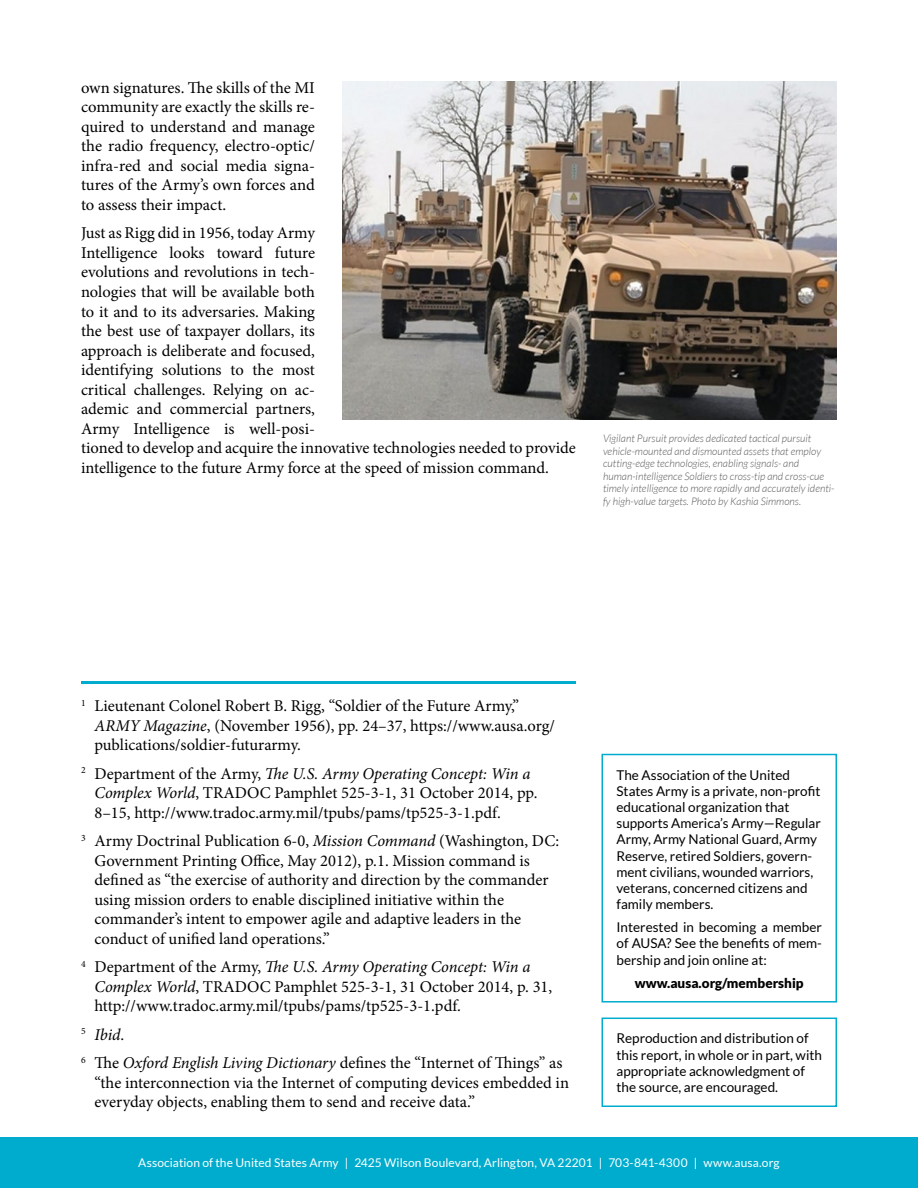
<style>
.page{position:relative;width:918px;height:1188px;background:#fff}
.page>*{position:absolute;margin:0;border:0;box-sizing:border-box;transform-origin:0 0}
.t1{font:16.5px/19.5px "Minion Pro";color:#000}
.t2{font:13.5px/16.2px "Lato";color:#000}
.t3{font:900 13.5px "Lato";color:#000}
.t4{font:12px "Lato";letter-spacing:.005em;color:#fff}
.t5{font:italic 300 10.5px/12.6px "Lato";color:#58595b}
.s1{font-style:italic}
</style>
<div class="page">
<div style="left:0;top:1137px;width:918px;height:51px;background:#00accd"></div>
<hr style="left:81px;top:681px;width:495px;height:3px;background:#00accd">
<img style="left:342px;top:81px;width:495px;height:339px">
<div style="left:602px;top:754px;width:235px;height:249px;border:2px solid #00accd"></div>
<div style="left:602px;top:1018px;width:235px;height:89px;border:2px solid #00accd"></div>
<p class="t1" style="left:81px;top:78px;width:236px;text-align:justify">own signatures. The skills of the MI community are exactly the skills re&shy;quired to understand and manage the radio frequency, electro-optic/ infra-red and social media signa&shy;tures of the Army’s own forces and to assess their impact.</p>
<p class="t1" style="left:81px;top:224px;width:496px">Just as Rigg did in 1956, today Army<br>Intelligence looks toward future<br>evolutions and revolutions in tech-<br>nologies that will be available both<br>to it and to its adversaries. Making<br>the best use of taxpayer dollars, its<br>approach is deliberate and focused,<br>identifying solutions to the most<br>critical challenges. Relying on ac-<br>ademic and commercial partners,<br>Army Intelligence is well-posi-<br>tioned to develop and acquire the innovative technologies needed to provide intelligence to the future Army force at the speed of mission command.</p>
<p class="t5" style="left:603px;top:432px;width:233px">Vigilant Pursuit provides dedicated tactical pursuit vehicle-mounted and dismounted assets that employ cutting-edge technologies, enabling signals- and human-intelligence Soldiers to cross-tip and cross-cue timely intelligence to more rapidly and accurately identi&shy;fy high-value targets. Photo by Kashia Simmons.</p>
<p class="t1" style="left:94px;top:696px;width:462px;text-indent:-13px"><sup>1</sup> Lieutenant Colonel Robert B. Rigg, “Soldier of the Future Army,”<br><span class="s1">ARMY Magazine</span>, (November 1956), pp. 24–37, https://www.ausa.org/ publications/soldier-futurarmy.</p>
<p class="t1" style="left:94px;top:764px;width:444px;text-indent:-13px"><sup>2</sup> Department of the Army, <span class="s1">The U.S. Army Operating Concept: Win a<br>Complex World</span>, TRADOC Pamphlet 525-3-1, 31 October 2014, pp.<br>8–15, http://www.tradoc.army.mil/tpubs/pams/tp525-3-1.pdf.</p>
<p class="t1" style="left:94px;top:831px;width:466px;text-indent:-13px"><sup>3</sup> Army Doctrinal Publication 6-0, <span class="s1">Mission Command</span> (Washington, DC:<br>Government Printing Office, May 2012), p.1. Mission command is defined as “the exercise of authority and direction by the commander using mission orders to enable disciplined initiative within the commander’s intent to empower agile and adaptive leaders in the conduct of unified land operations.”</p>
<p class="t1" style="left:94px;top:957px;width:459px;text-indent:-13px"><sup>4</sup> Department of the Army, <span class="s1">The U.S. Army Operating Concept: Win a<br>Complex World</span>, TRADOC Pamphlet 525-3-1, 31 October 2014, p. 31, http://www.tradoc.army.mil/tpubs/pams/tp525-3-1.pdf.</p>
<p class="t1" style="left:81px;top:1020px;width:483px;line-height:28.5px"><sup>5</sup> <span class="s1">Ibid</span>.<br><sup>6</sup> The <span class="s1">Oxford English Living Dictionary</span> defines the “Internet of Things” as</p>
<p class="t1" style="left:94px;top:1073px;width:476px">“the interconnection via the Internet of computing devices embedded in everyday objects, enabling them to send and receive data.”</p>
<p class="t2" style="left:616px;top:767px;width:206px">The Association of the United<br>States Army is a private, non-profit educational organization that supports America’s Army—Regular<br>Army, Army National Guard, Army<br>Reserve, retired Soldiers, govern&shy;ment civilians, wounded warriors, veterans, concerned citizens and family members.</p>
<p class="t2" style="left:616px;top:919px;width:207px;text-align:justify">Interested in becoming a member of AUSA? See the benefits of mem&shy;bership and join online at:</p>
<p class="t3" style="left:635px;top:975px;width:170px">www.ausa.org/membership</p>
<p class="t2" style="left:616px;top:1030px;width:207px">Reproduction and distribution of this report, in whole or in part, with appropriate acknowledgment of the source, are encouraged.</p>
<p class="t4" style="left:138px;top:1156px;width:643px">Association of the United States Army | 2425 Wilson Boulevard, Arlington, VA 22201 | 703-841-4300 | www.ausa.org</p>
</div>
